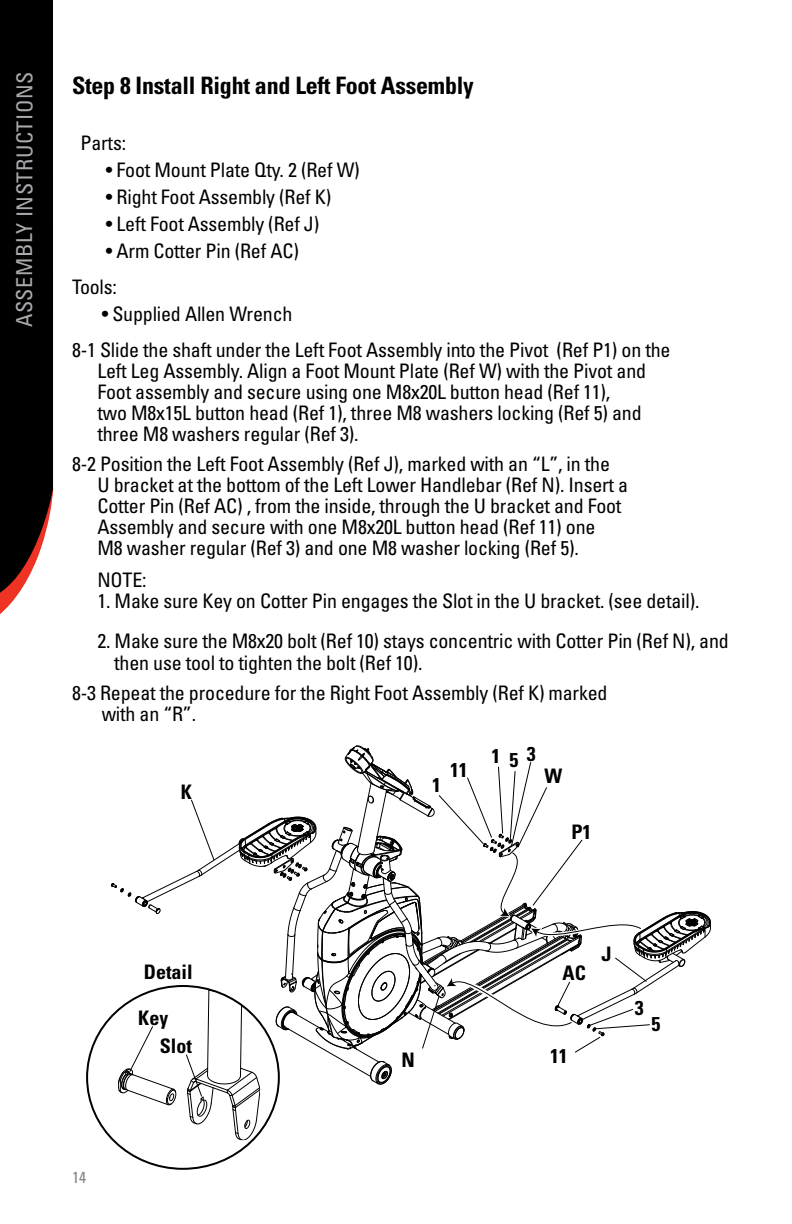
<style>
.page{position:relative;width:792px;height:1224px;background:#fff}
.page>*{position:absolute;margin:0;border:0;box-sizing:border-box;transform-origin:0 0}
.t1{font:700 condensed 24px "Univers";letter-spacing:-.01em;color:#000}
.t2{font:condensed 22px "Univers";letter-spacing:.025em;color:#a7a9ac}
.t3{font:condensed 20px/21px "Univers";letter-spacing:-.01em;color:#000}
.t4{font:700 condensed 20px/27.4px "Univers";color:#000}
.t5{font:condensed 16px "Univers";color:#808285}
</style>
<div class="page">
<svg style="left:0;top:0;width:53px;height:614px;background:#171211"></svg>
<svg style="left:111px;top:746px;width:600px;height:394px"></svg>
<p class="t2" style="left:11px;top:327px;width:257px;rotate:-90deg">ASSEMBLY INSTRUCTIONS</p>
<p class="t1" style="left:72px;top:71px;width:403px">Step 8 Install Right and Left Foot Assembly</p>
<p class="t3" style="left:80px;top:132px;width:47px">Parts:</p>
<p class="t3" style="left:106px;top:159px;width:255px">• Foot Mount Plate Qty. 2 (Ref W)</p>
<p class="t3" style="left:106px;top:186px;width:227px">• Right Foot Assembly (Ref K)</p>
<p class="t3" style="left:106px;top:213px;width:215px">• Left Foot Assembly (Ref J)</p>
<p class="t3" style="left:72px;top:233px;width:228px;line-height:36px;text-indent:34px">• Arm Cotter Pin (Ref AC)<br>Tools:</p>
<p class="t3" style="left:72px;top:296px;width:600px;line-height:36px;text-indent:30px">• Supplied Allen Wrench<br>8-1 Slide the shaft under the Left Foot Assembly into the Pivot (Ref P1) on the</p>
<p class="t3" style="left:97px;top:360px;width:550px">Left Leg Assembly. Align a Foot Mount Plate (Ref W) with the Pivot and Foot assembly and secure using one M8x20L button head (Ref 11),<br>two M8x15L button head (Ref 1), three M8 washers locking (Ref 5) and three M8 washers regular (Ref 3).</p>
<p class="t3" style="left:97px;top:453px;width:532px;text-indent:-25px">8-2 Position the Left Foot Assembly (Ref J), marked with an “L”, in the<br>U bracket at the bottom of the Left Lower Handlebar (Ref N). Insert a Cotter Pin (Ref AC) , from the inside, through the U bracket and Foot Assembly and secure with one M8x20L button head (Ref 11) one<br>M8 washer regular (Ref 3) and one M8 washer locking (Ref 5).</p>
<p class="t3" style="left:97px;top:569px;width:51px">NOTE:</p>
<p class="t3" style="left:97px;top:590px;width:604px">1. Make sure Key on Cotter Pin engages the Slot in the U bracket. (see detail).</p>
<p class="t3" style="left:114px;top:630px;width:616px;line-height:22px;text-indent:-17px">2. Make sure the M8x20 bolt (Ref 10) stays concentric with Cotter Pin (Ref N), and then use tool to tighten the bolt (Ref 10).</p>
<p class="t3" style="left:102px;top:682px;width:507px;text-indent:-30px">8-3 Repeat the procedure for the Right Foot Assembly (Ref K) marked with an “R”.</p>
<p class="t4" style="left:181px;top:778px;width:13px">K</p>
<p class="t4" style="left:432px;top:771px;width:10px">1</p>
<p class="t4" style="left:450px;top:756px;width:19px">11</p>
<p class="t4" style="left:491px;top:742px;width:10px">1</p>
<p class="t4" style="left:510px;top:746px;width:10px">5</p>
<p class="t4" style="left:527px;top:741px;width:10px">3</p>
<p class="t4" style="left:545px;top:762px;width:19px">W</p>
<p class="t4" style="left:571px;top:818px;width:21px">P1</p>
<p class="t5" style="left:72px;top:1167px;width:16px">14</p>
<p class="t4" style="left:144px;top:958px;width:50px">Detail</p>
<p class="t4" style="left:160px;top:1005px;width:34px;text-indent:-22px">Key<br>Slot</p>
<p class="t4" style="left:402px;top:1046px;width:12px">N</p>
<p class="t4" style="left:563px;top:959px;width:25px">AC</p>
<p class="t4" style="left:601px;top:940px;width:11px">J</p>
<p class="t4" style="left:550px;top:1042px;width:19px">11</p>
<p class="t4" style="left:635px;top:994px;width:10px">3</p>
<p class="t4" style="left:652px;top:1010px;width:10px">5</p>
</div>
